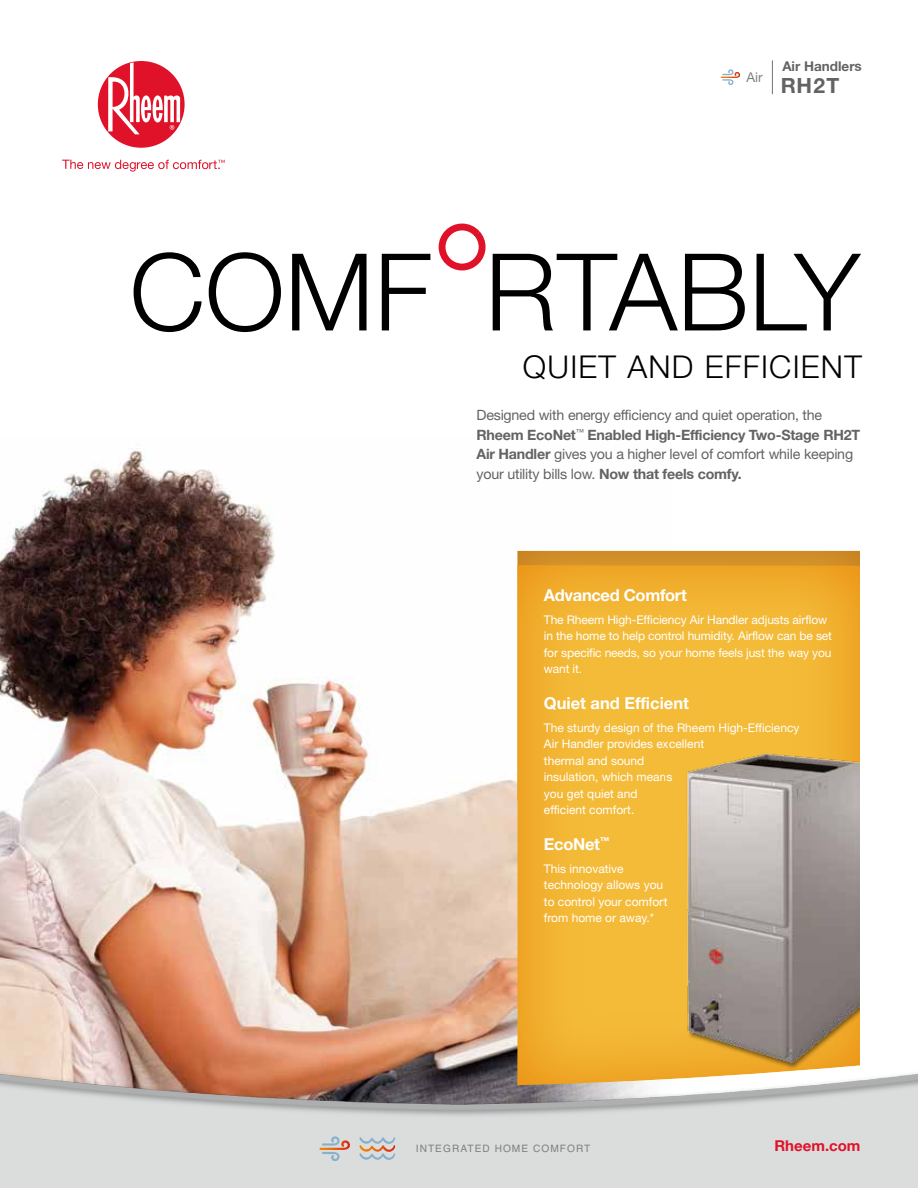
<style>
.page{position:relative;width:918px;height:1188px;background:#fff}
.page>*{position:absolute;margin:0;border:0;box-sizing:border-box;transform-origin:0 0}
.t1{font:300 107.4px "Rheem Sans";color:#000}
.t2{font:300 31.5px "Rheem Sans";letter-spacing:.04em;color:#000}
.t3{font:700 21px "Rheem Sans";color:#636264}
.t4{font:700 16.5px "Rheem Sans";letter-spacing:-.02em;color:#fff}
.t5{font:700 16.5px "Rheem Sans";color:#fff}
.t6{font:700 15px "Rheem Sans";color:#e01229}
.t7{font:14.25px/19.5px "Rheem Sans";letter-spacing:-.015em;color:#636264}
.t8{font:700 13.5px "Rheem Sans";color:#636264}
.t9{font:13.5px "Rheem Sans";color:#818081}
.t10{font:12px/16.5px "Rheem Sans";color:#fff}
.t11{font:10.2px "Helvetica";letter-spacing:.1em;color:#818081}
.s1{font-weight:700}
</style>
<div class="page">
<img style="left:0;top:448px;width:515px;height:599px">
<div style="left:516px;top:549px;width:345px;height:252px;background:#c38100;opacity:.5"></div>
<svg style="left:515px;top:563px;width:346px;height:484px;background:#f2b535"></svg>
<div style="left:98px;top:61px;width:87px;height:87px;background:#e01229;border-radius:50%"></div>
<svg style="left:108px;top:62px;width:72px;height:72px"></svg>
<svg style="left:62px;top:160px;width:163px;height:12px"></svg>
<svg style="left:438px;top:223px;width:48px;height:48px"></svg>
<img style="left:665px;top:737px;width:196px;height:310px">
<svg style="left:721px;top:69px;width:19px;height:16px"></svg>
<hr style="left:772px;top:60px;width:1px;height:34px;background:#818081">
<img style="left:0;top:1047px;width:918px;height:141px">
<svg style="left:359px;top:1137px;width:36px;height:24px"></svg>
<svg style="left:319px;top:1136px;width:32px;height:25px"></svg>
<p class="t9" style="left:747px;top:69px;width:18px">Air</p>
<p class="t8" style="left:782px;top:58px;width:81px">Air Handlers</p>
<h3 class="t3" style="left:781px;top:72px;width:60px">RH2T</h3>
<h1 class="t1" style="left:129px;top:227px;width:732px">COMF RTABLY</h1>
<h2 class="t2" style="left:523px;top:347px;width:340px">QUIET AND EFFICIENT</h2>
<p class="t7" style="left:477px;top:405px;width:385px">Designed with energy efficiency and quiet operation, the <span class="s1">Rheem EcoNet</span><sup>™</sup> <span class="s1">Enabled High-Efficiency Two-Stage RH2T Air Handler</span> gives you a higher level of comfort while keeping your utility bills low. <span class="s1">Now that feels comfy.</span></p>
<h3 class="t4" style="left:544px;top:584px;width:144px">Advanced Comfort</h3>
<p class="t10" style="left:544px;top:611px;width:290px">The Rheem High-Efficiency Air Handler adjusts airflow in the home to help control humidity. Airflow can be set for specific needs, so your home feels just the way you want it.</p>
<h3 class="t5" style="left:544px;top:692px;width:147px">Quiet and Efficient</h3>
<p class="t10" style="left:544px;top:719px;width:257px">The sturdy design of the Rheem High-Efficiency<br>Air Handler provides excellent<br>thermal and sound<br>insulation, which means<br>you get quiet and<br>efficient comfort.</p>
<h3 class="t4" style="left:544px;top:833px;width:67px">EcoNet<sup>™</sup></h3>
<p class="t10" style="left:544px;top:860px;width:125px">This innovative technology allows you to control your comfort from home or away.*</p>
<p class="t11" style="left:416px;top:1141px;width:176px">INTEGRATED HOME COMFORT</p>
<p class="t6" style="left:774px;top:1136px;width:88px">Rheem.com</p>
</div>
